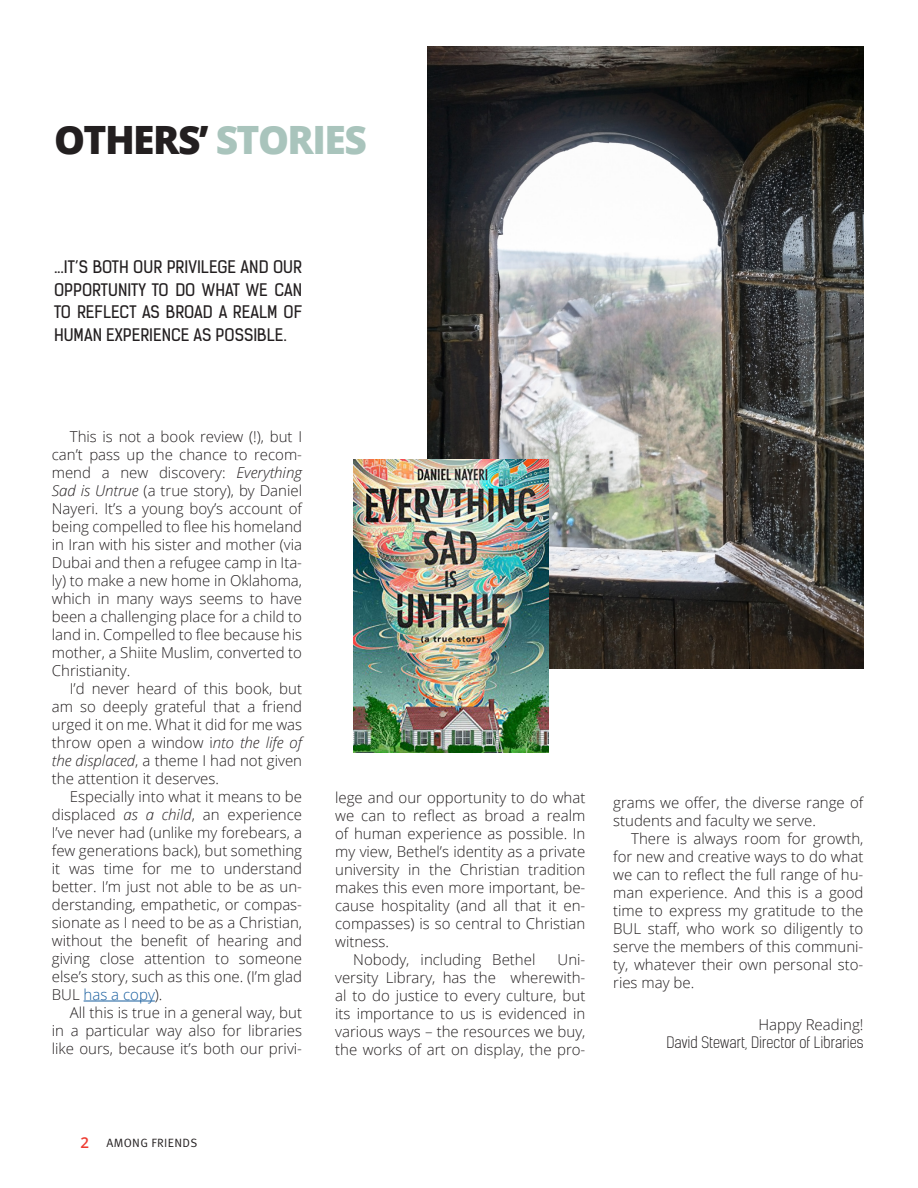
<style>
.page{position:relative;width:918px;height:1188px;background:#fff}
.page>*{position:absolute;margin:0;border:0;box-sizing:border-box;transform-origin:0 0}
.Main_title{font:800 39px "Open Sans";letter-spacing:-.04em;color:#231f20}
.Paragraph___tab{font:16.5px/22.5px "Kelson Sans";color:#231f20;text-align:justify}
.Paragraph___tab-2{font:300 15px/18px "Open Sans";color:#231f20;text-align:justify}
.Paragraph___tab-3{font:300 15px "Kelson Sans";color:#231f20}
.t1{font:12px "Meta Pro Norm";letter-spacing:.03em;color:#231f20}
.s1{color:#a9c4bc}
.s2{font-style:italic}
.s3{color:#175d9e}
.s4{font-family:"Open Sans";font-weight:600;font-size:15px;color:#ee3b31}
</style>
<div class="page">
<hr style="left:84px;top:1001px;width:71px;height:1px;background:#175d9e">
<img style="left:428px;top:47px;width:435px;height:622px">
<img style="left:354px;top:459px;width:195px;height:293px">
<p class="Main_title" style="left:54px;top:110px;width:314px">OTHERS’ <span class="s1">STORIES</span></p>
<p class="Paragraph___tab" style="left:54px;top:256px;width:250px">...IT’S BOTH OUR PRIVILEGE AND OUR OPPORTUNITY TO DO WHAT WE CAN TO REFLECT AS BROAD A REALM OF HUMAN EXPERIENCE AS POSSIBLE.</p>
<p class="Paragraph___tab-2" style="left:52px;top:427px;width:252px;text-indent:18px">This is not a book review (!), but I can’t pass up the chance to recom&shy;mend a new discovery: <span class="s2">Everything Sad is Untrue</span> (a true story), by Daniel Nayeri. It’s a young boy’s account of being compelled to flee his homeland in Iran with his sister and mother (via Dubai and then a refugee camp in Ita&shy;ly) to make a new home in Oklahoma, which in many ways seems to have been a challenging place for a child to land in. Compelled to flee because his mother, a Shiite Muslim, converted to Christianity.</p>
<p class="Paragraph___tab-2" style="left:52px;top:679px;width:252px;text-indent:18px">I’d never heard of this book, but am so deeply grateful that a friend urged it on me. What it did for me was throw open a window i<span class="s2">nto the life of the displaced</span>, a theme I had not given the attention it deserves.</p>
<p class="Paragraph___tab-2" style="left:52px;top:787px;width:252px;text-indent:18px">Especially into what it means to be displaced <span class="s2">as a child</span>, an experience I’ve never had (unlike my forebears, a few generations back), but something it was time for me to understand better. I’m just not able to be as un&shy;derstanding, empathetic, or compas&shy;sionate as I need to be as a Christian, without the benefit of hearing and giving close attention to someone else’s story, such as this one. (I’m glad BUL <span class="s3">has a copy</span>).</p>
<p class="Paragraph___tab-2" style="left:52px;top:1003px;width:252px;text-indent:18px">All this is true in a general way, but in a particular way also for libraries like ours, because it’s both our privi-</p>
<p class="Paragraph___tab-2" style="left:335px;top:788px;width:252px">lege and our opportunity to do what we can to reflect as broad a realm of human experience as possible. In my view, Bethel’s identity as a private university in the Christian tradition makes this even more important, be&shy;cause hospitality (and all that it en&shy;compasses) is so central to Christian witness.</p>
<p class="Paragraph___tab-2" style="left:353px;top:950px;width:184px">Nobody, including Bethel</p>
<p class="Paragraph___tab-2" style="left:335px;top:950px;width:252px;text-indent:222px">Uni&shy;versity Library, has the wherewith&shy;al to do justice to every culture, but its importance to us is evidenced in various ways – the resources we buy, the works of art on display, the pro-</p>
<p class="Paragraph___tab-2" style="left:613px;top:793px;width:252px">grams we offer, the diverse range of students and faculty we serve.</p>
<p class="Paragraph___tab-2" style="left:613px;top:829px;width:252px;text-indent:18px">There is always room for growth, for new and creative ways to do what we can to reflect the full range of hu&shy;man experience. And this is a good time to express my gratitude to the BUL staff, who work so diligently to serve the members of this communi&shy;ty, whatever their own personal sto&shy;ries may be.</p>
<p class="Paragraph___tab-2" style="left:758px;top:1015px;width:107px">Happy Reading!</p>
<p class="Paragraph___tab-3" style="left:667px;top:1033px;width:198px">David Stewart, Director of Libraries</p>
<p class="t1" style="left:80px;top:1134px;width:119px"><span class="s4">2</span> AMONG FRIENDS</p>
</div>
